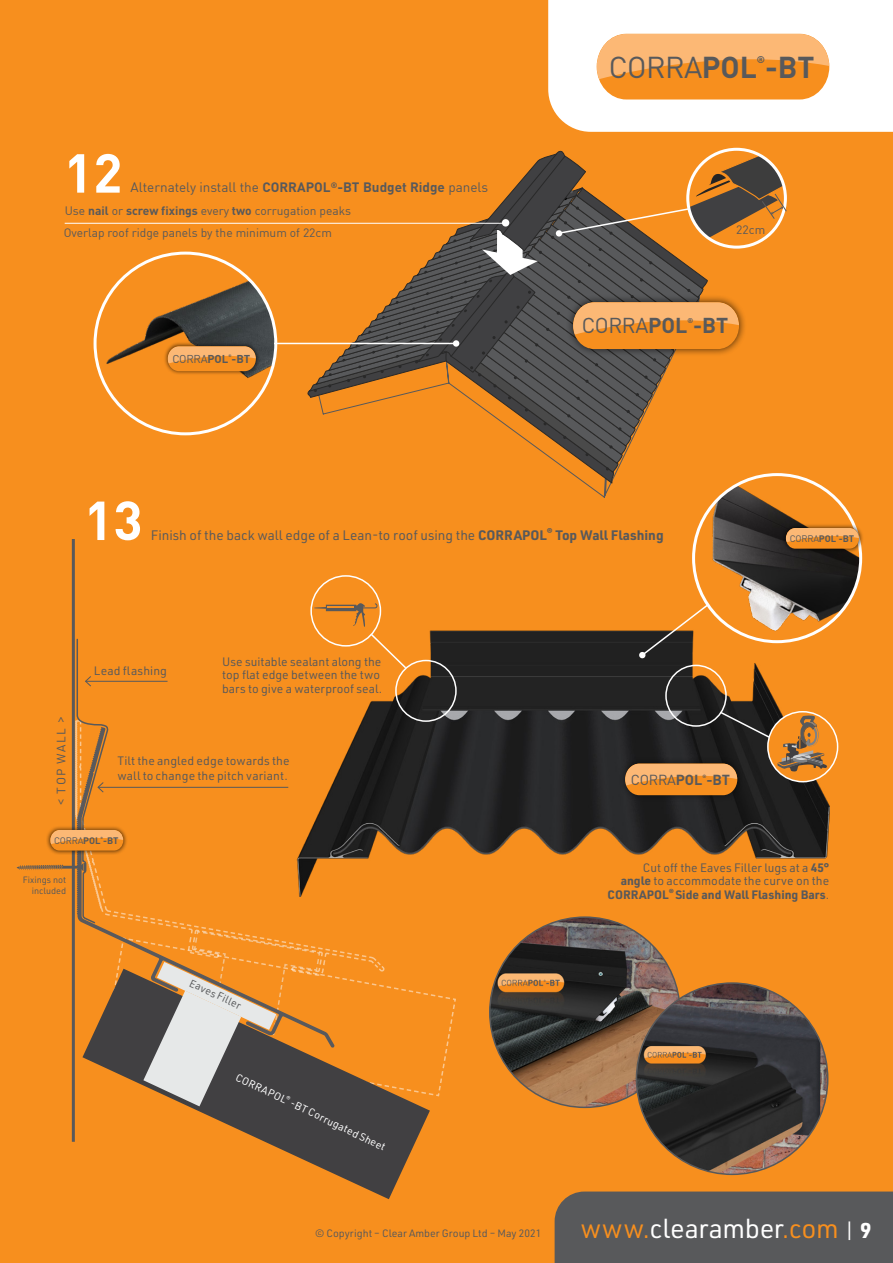
<style>
.page{position:relative;width:893px;height:1263px;background:#fff}
.page>*{position:absolute;margin:0;border:0;box-sizing:border-box;transform-origin:0 0}
.t1{font:700 54px "DIN";color:#fff}
.t2{font:700 29.85px "DIN";color:#58595b}
.t3{font:27px "URWDIN";letter-spacing:-.005em;color:#fff}
.t4{font:700 21.3px "DIN";color:#58595b}
.t5{font:700 14.4px "DIN";color:#58595b}
.t6{font:13.5px "URWDIN";color:#58595b}
.t7{font:13.5px "DIN";color:#58595b}
.t8{font:12px/13.5px "URWDIN";color:#58595b}
.t9{font:12px/21.9px "DIN";color:#58595b}
.t10{font:700 11.25px "DIN";color:#58595b}
.t11{font:10.5px "URWDIN";color:#58595b}
.t12{font:10.5px "URWDIN";color:#fff}
.t13{font:700 9.75px "DIN";color:#58595b}
.t14{font:700 9.45px "DIN";color:#58595b}
.t15{font:9px/10.5px "URWDIN";color:#58595b;text-align:right}
.t16{font:700 6.9px "DIN";color:#58595b}
.t17{font:700 4.65px "DIN";color:#58595b}
.t18{font:700 3.6px "DIN";color:#58595b}
.t19{font:700 3px "DIN";color:#58595b}
.s1{font-weight:700}
.s2{font-weight:400}
.s3{color:#f78f1e}
.s4{font-size:21px}
.s5{font-weight:700;font-size:21px}
</style>
<div class="page">
<img style="left:0;top:0;width:893px;height:1263px">
<svg style="left:17px;top:603px;width:439px;height:503px;background:#d2822c"></svg>
<h1 class="t1" style="left:64px;top:138px;width:60px">12</h1>
<p class="t7" style="left:131px;top:179px;width:359px">Alternately install the <span class="s1">CORRAPOL</span><sup>®</sup><span class="s1">-BT Budget Ridge</span> panels</p>
<p class="t9" style="left:64px;top:200px;width:289px">Use <span class="s1">nail</span> or <span class="s1">screw fixings</span> every <span class="s1">two</span> corrugation peaks<br>Overlap roof ridge panels by the minimum of 22cm</p>
<p class="t10" style="left:172px;top:351px;width:79px"><span class="s2">CORRA</span>POL -BT</p>
<p class="t18" style="left:228px;top:354px;width:5px">®</p>
<h2 class="t2" style="left:609px;top:47px;width:207px"><span class="s2">CORRA</span>POL -BT</h2>
<p class="t13" style="left:757px;top:53px;width:10px">®</p>
<p class="t9" style="left:736px;top:218px;width:30px">22cm</p>
<h3 class="t4" style="left:582px;top:312px;width:148px"><span class="s2">CORRA</span>POL -BT</h3>
<p class="t16" style="left:687px;top:316px;width:7px">®</p>
<h1 class="t1" style="left:84px;top:485px;width:60px">13</h1>
<p class="t6" style="left:151px;top:526px;width:514px">Finish of the back wall edge of a Lean-to roof using the <span class="s1">CORRAPOL</span><sup>®</sup> <span class="s1">Top Wall Flashing</span></p>
<p class="t8" style="left:54px;top:805px;width:89px;rotate:-90deg">&lt; TOP WALL &gt;</p>
<p class="t8" style="left:94px;top:664px;width:75px">Lead flashing</p>
<p class="t8" style="left:222px;top:654px;width:162px">Use suitable sealant along the top flat edge between the two bars to give a waterproof seal.</p>
<p class="t8" style="left:117px;top:753px;width:174px;line-height:15px">Tilt the angled edge towards the wall to change the pitch variant.</p>
<p class="t14" style="left:54px;top:834px;width:66px"><span class="s2">CORRA</span>POL -BT</p>
<p class="t19" style="left:101px;top:836px;width:4px">®</p>
<p class="t5" style="left:631px;top:770px;width:101px"><span class="s2">CORRA</span>POL -BT</p>
<p class="t17" style="left:702px;top:773px;width:5px">®</p>
<p class="t14" style="left:790px;top:532px;width:66px"><span class="s2">CORRA</span>POL -BT</p>
<p class="t19" style="left:836px;top:534px;width:4px">®</p>
<p class="t15" style="left:23px;top:874px;width:45px">Fixings not included</p>
<p class="t11" style="left:193px;top:976px;width:57px;rotate:25deg">Eaves Filler</p>
<p class="t12" style="left:239px;top:1070px;width:57px;rotate:26deg">CORRAPOL</p>
<p class="t12" style="left:294px;top:1096px;width:106px;rotate:26deg">-BT Corrugated Sheet</p>
<p class="t8" style="left:607px;top:860px;width:223px;text-align:right">Cut off the Eaves Filler lugs at a <span class="s1">45°<br>angle</span> to accommodate the curve on the<br><span class="s1">CORRAPOL</span><sup>®</sup> <span class="s1">Side and Wall Flashing Bars</span>.</p>
<p class="t11" style="left:316px;top:1226px;width:227px">© Copyright – Clear Amber Group Ltd – May 2021</p>
<h3 class="t3" style="left:580px;top:1210px;width:292px"><span class="s3">www.</span>clearamber<span class="s3">.com</span> <span class="s4">|</span> <span class="s5">9</span></h3>
</div>
